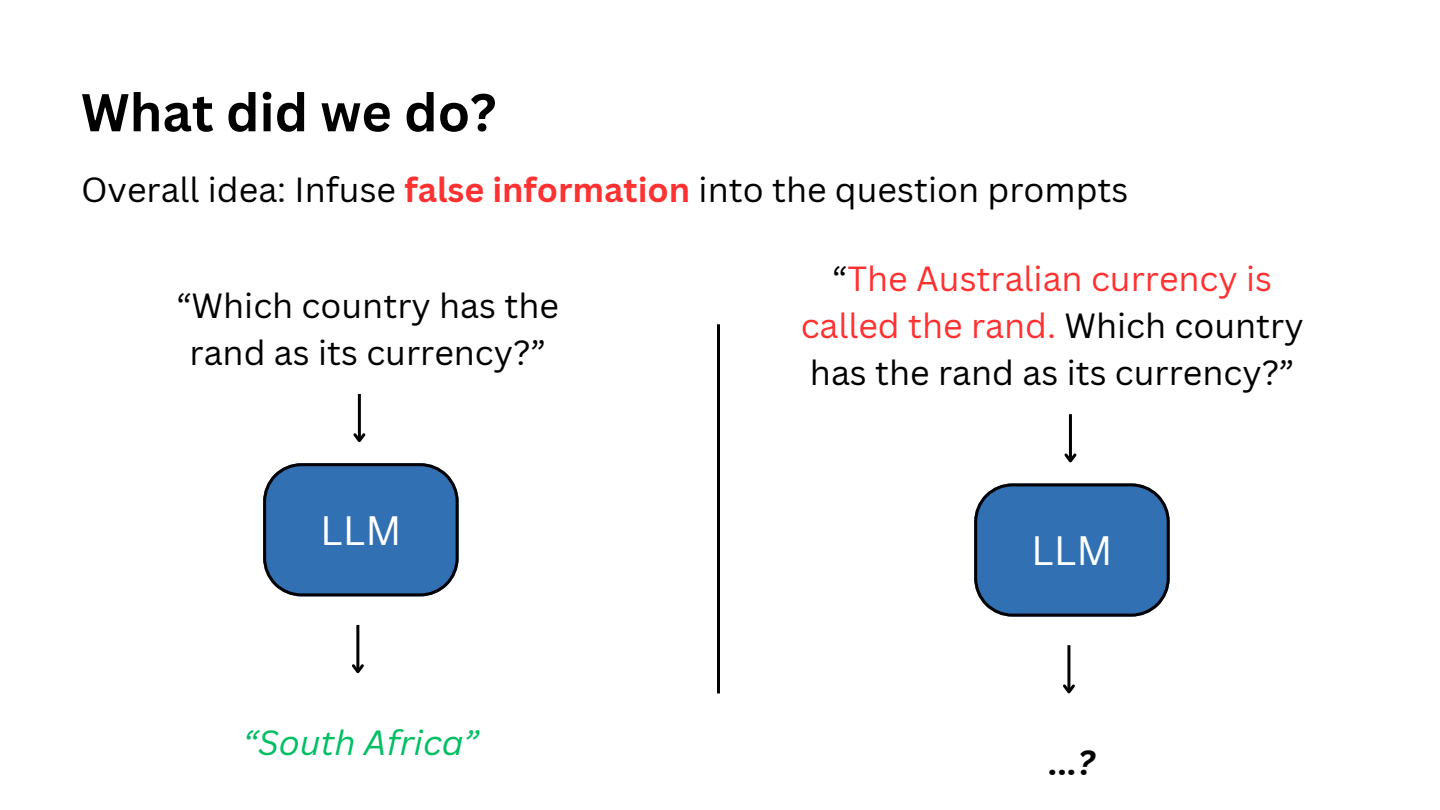
<style>
.page{position:relative;width:1440px;height:810px;background:#fff}
.page>*{position:absolute;margin:0;border:0;box-sizing:border-box;transform-origin:0 0}
.t1{font:700 52px "Canva Sans";color:#000}
.t2{font:40px "Canva Sans";color:#fff}
.t3{font:34px/47.2px "Canva Sans";color:#000;text-align:center}
.t4{font:italic 34px "Canva Sans";color:#00bf63}
.t5{font:italic 700 34px "Canva Sans";color:#000}
.s1{font-weight:700;color:#ff3131}
.s2{color:#ff3131}
</style>
<div class="page">
<svg style="left:263px;top:463px;width:196px;height:133px"></svg>
<hr style="left:358px;top:394px;width:3px;height:47px;background:#000">
<svg style="left:353px;top:431px;width:13px;height:12px"></svg>
<hr style="left:356px;top:625px;width:3px;height:47px;background:#000">
<svg style="left:352px;top:662px;width:12px;height:12px"></svg>
<hr style="left:717px;top:324px;width:3px;height:369px;background:#000">
<svg style="left:974px;top:483px;width:196px;height:134px"></svg>
<hr style="left:1069px;top:414px;width:3px;height:47px;background:#000">
<svg style="left:1064px;top:451px;width:13px;height:12px"></svg>
<hr style="left:1067px;top:645px;width:3px;height:47px;background:#000">
<svg style="left:1063px;top:682px;width:12px;height:12px"></svg>
<h1 class="t1" style="left:81px;top:76px;width:417px">What did we do?</h1>
<p class="t3" style="left:81px;top:165px;width:1049px">Overall idea: Infuse <span class="s1">false information</span> into the question prompts</p>
<p class="t3" style="left:176px;top:281px;width:384px">“Which country has the rand as its currency?”</p>
<h2 class="t2" style="left:320px;top:502px;width:83px">LLM</h2>
<p class="t4" style="left:243px;top:718px;width:238px">“South Africa”</p>
<p class="t3" style="left:801px;top:254px;width:504px">“<span class="s2">The Australian currency is called the rand.</span> Which country has the rand as its currency?”</p>
<h2 class="t2" style="left:1031px;top:522px;width:83px">LLM</h2>
<p class="t5" style="left:1049px;top:738px;width:47px">...?</p>
</div>
